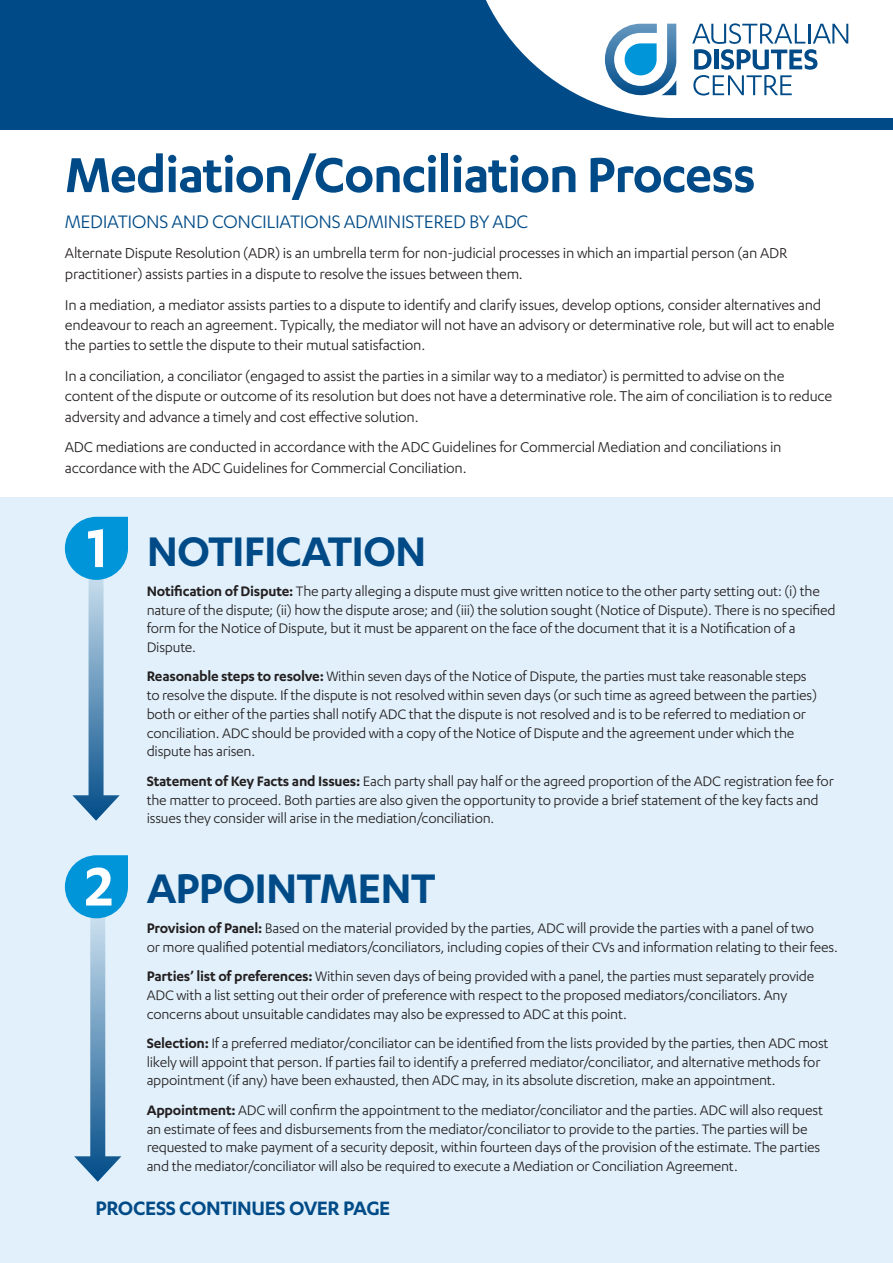
<style>
.page{position:relative;width:893px;height:1263px;background:#fff}
.page>*{position:absolute;margin:0;border:0;box-sizing:border-box;transform-origin:0 0}
.Heading{font:600 63px "Karbon";color:#fff}
.Heading-2{font:600 57px "Karbon";letter-spacing:-.025em;color:#004b87}
.Heading-3{font:600 48px "Karbon";letter-spacing:-.02em;color:#004b87}
.Heading-4{font:600 22.5px "Karbon";letter-spacing:-.02em;color:#004b87}
.Heading-5{font:21px "Karbon";letter-spacing:-.02em;color:#004b87}
.Text{font:16.5px/20.2px "Karbon";letter-spacing:-.015em;color:#231f20}
.Text-2{font:15.9px/18.8px "Karbon";letter-spacing:-.015em;color:#231f20}
.s1{font-weight:600}
</style>
<div class="page">
<div style="left:0;top:497px;width:893px;height:766px;background:#e1f0fa"></div>
<div style="left:0;top:0;width:893px;height:130px;background:#004b87"></div>
<svg style="left:486px;top:0;width:407px;height:118px;fill:#fff"></svg>
<svg style="left:605px;top:24px;width:71px;height:71px;background:#86b7d6"></svg>
<svg style="left:692px;top:23px;width:156px;height:73px"></svg>
<svg style="left:89px;top:580px;width:15px;height:215px;background:#719ec0"></svg>
<svg style="left:72px;top:795px;width:48px;height:26px"></svg>
<svg style="left:90px;top:918px;width:15px;height:238px;background:#719ec0"></svg>
<svg style="left:74px;top:1156px;width:47px;height:26px"></svg>
<svg style="left:65px;top:855px;width:63px;height:63px;background:#24a3de"></svg>
<svg style="left:65px;top:517px;width:63px;height:63px;background:#24a3de"></svg>
<p class="Heading-2" style="left:65px;top:143px;width:692px">Mediation/Conciliation Process</p>
<p class="Heading-5" style="left:65px;top:210px;width:465px">MEDIATIONS AND CONCILIATIONS ADMINISTERED BY ADC</p>
<p class="Text" style="left:65px;top:243px;width:724px">Alternate Dispute Resolution (ADR) is an umbrella term for non-judicial processes in which an impartial person (an ADR practitioner) assists parties in a dispute to resolve the issues between them.</p>
<p class="Text" style="left:65px;top:294px;width:771px">In a mediation, a mediator assists parties to a dispute to identify and clarify issues, develop options, consider alternatives and endeavour to reach an agreement. Typically, the mediator will not have an advisory or determinative role, but will act to enable the parties to settle the dispute to their mutual satisfaction.</p>
<p class="Text" style="left:65px;top:365px;width:769px">In a conciliation, a conciliator (engaged to assist the parties in a similar way to a mediator) is permitted to advise on the content of the dispute or outcome of its resolution but does not have a determinative role. The aim of conciliation is to reduce adversity and advance a timely and cost effective solution.</p>
<p class="Text" style="left:65px;top:437px;width:718px">ADC mediations are conducted in accordance with the ADC Guidelines for Commercial Mediation and conciliations in accordance with the ADC Guidelines for Commercial Conciliation.</p>
<p class="Heading" style="left:87px;top:512px;width:22px">1</p>
<p class="Heading" style="left:85px;top:851px;width:29px">2</p>
<p class="Heading-3" style="left:147px;top:525px;width:281px">NOTIFICATION</p>
<p class="Text-2" style="left:147px;top:581px;width:690px"><span class="s1">Notification of Dispute:</span> The party alleging a dispute must give written notice to the other party setting out: (i) the nature of the dispute; (ii) how the dispute arose; and (iii) the solution sought (Notice of Dispute). There is no specified form for the Notice of Dispute, but it must be apparent on the face of the document that it is a Notification of a Dispute.</p>
<p class="Text-2" style="left:147px;top:667px;width:672px"><span class="s1">Reasonable steps to resolve:</span> Within seven days of the Notice of Dispute, the parties must take reasonable steps to resolve the dispute. If the dispute is not resolved within seven days (or such time as agreed between the parties) both or either of the parties shall notify ADC that the dispute is not resolved and is to be referred to mediation or conciliation. ADC should be provided with a copy of the Notice of Dispute and the agreement under which the dispute has arisen.</p>
<p class="Text-2" style="left:147px;top:771px;width:689px"><span class="s1">Statement of Key Facts and Issues:</span> Each party shall pay half or the agreed proportion of the ADC registration fee for the matter to proceed. Both parties are also given the opportunity to provide a brief statement of the key facts and issues they consider will arise in the mediation/conciliation.</p>
<p class="Heading-3" style="left:147px;top:862px;width:291px">APPOINTMENT</p>
<p class="Text-2" style="left:147px;top:918px;width:693px"><span class="s1">Provision of Panel:</span> Based on the material provided by the parties, ADC will provide the parties with a panel of two<br>or more qualified potential mediators/conciliators, including copies of their CVs and information relating to their fees.</p>
<p class="Text-2" style="left:147px;top:966px;width:669px"><span class="s1">Parties’ list of preferences:</span> Within seven days of being provided with a panel, the parties must separately provide<br>ADC with a list setting out their order of preference with respect to the proposed mediators/conciliators. Any concerns about unsuitable candidates may also be expressed to ADC at this point.</p>
<p class="Text-2" style="left:147px;top:1033px;width:683px"><span class="s1">Selection:</span> If a preferred mediator/conciliator can be identified from the lists provided by the parties, then ADC most likely will appoint that person. If parties fail to identify a preferred mediator/conciliator, and alternative methods for appointment (if any) have been exhausted, then ADC may, in its absolute discretion, make an appointment.</p>
<p class="Text-2" style="left:147px;top:1100px;width:678px"><span class="s1">Appointment:</span> ADC will confirm the appointment to the mediator/conciliator and the parties. ADC will also request an estimate of fees and disbursements from the mediator/conciliator to provide to the parties. The parties will be requested to make payment of a security deposit, within fourteen days of the provision of the estimate. The parties and the mediator/conciliator will also be required to execute a Mediation or Conciliation Agreement.</p>
<p class="Heading-4" style="left:95px;top:1195px;width:296px">PROCESS CONTINUES OVER PAGE</p>
</div>
